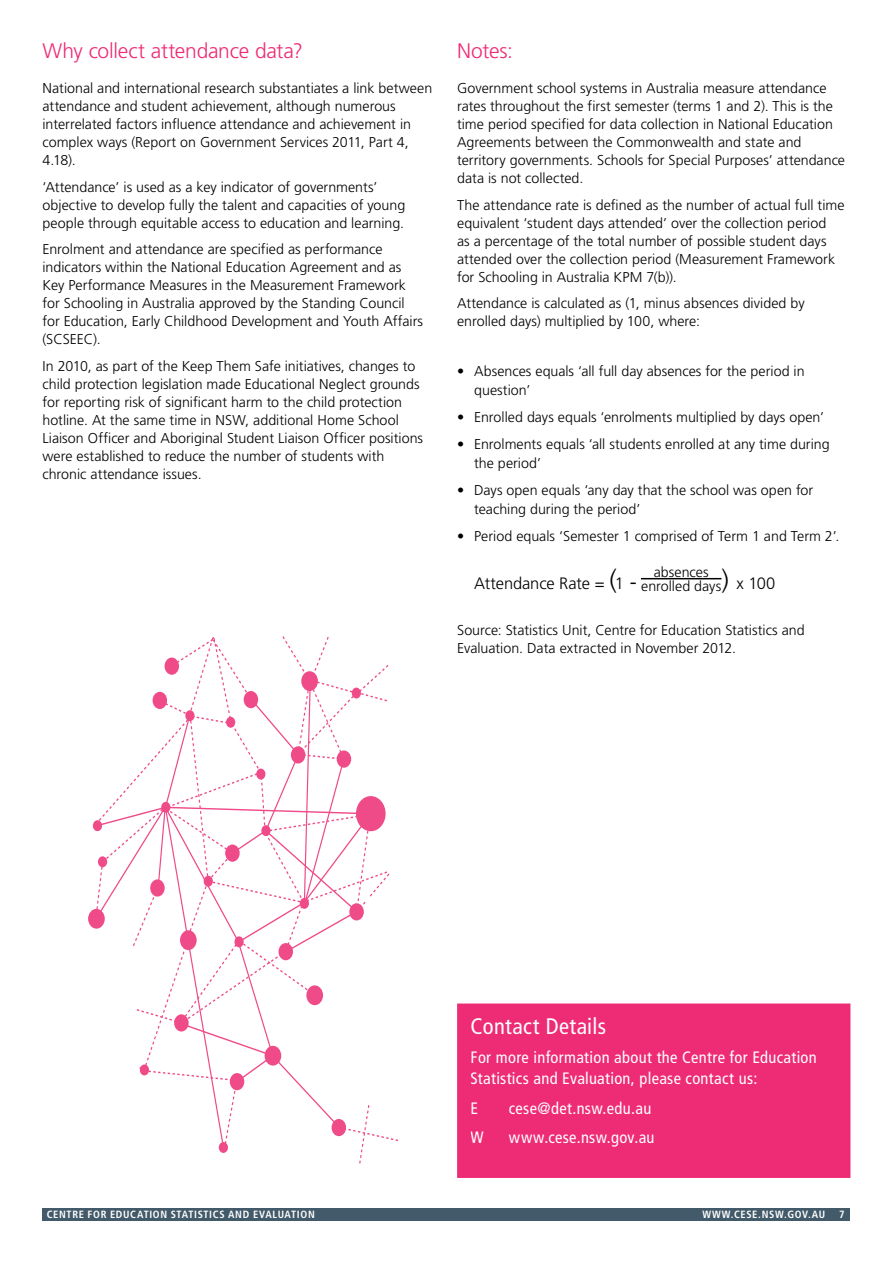
<style>
.page{position:relative;width:893px;height:1263px;background:#fff}
.page>*{position:absolute;margin:0;border:0;box-sizing:border-box;transform-origin:0 0}
.Further_Information{font:condensed 22.5px "Frutiger LT Pro";letter-spacing:.015em;color:#fff}
._4_2_Body_copy_head{font:300 21px "Frutiger LT Pro";letter-spacing:-.01em;color:#ee2b75}
.Further_Info__Text{font:condensed 16.5px/21px "Frutiger LT Pro";letter-spacing:.02em;color:#fff}
._4_0_Body_copy{font:300 16.5px "Frutiger LT Pro";letter-spacing:-.01em;color:#000}
._4_0_Body_copy-2{font:300 14.25px/18px "Frutiger LT Pro";color:#000}
._4_1_Body_copy_bulle{font:300 14.25px/18.8px "Frutiger LT Pro";color:#000}
.t1{font:700 condensed 10.5px "Frutiger LT Pro";letter-spacing:.06em;color:#fff}
.s1{font-size:27px}
.s2{font-size:21px}
</style>
<div class="page">
<svg style="left:95px;top:636px;width:303px;height:527px"></svg>
<div style="left:180px;top:930px;width:17px;height:20px;background:#f04b89;border-radius:50%"></div>
<div style="left:265px;top:1046px;width:16px;height:19px;background:#f04b89;border-radius:50%"></div>
<div style="left:306px;top:985px;width:17px;height:20px;background:#f04b89;border-radius:50%"></div>
<div style="left:98px;top:856px;width:9px;height:11px;background:#f04b89;border-radius:50%"></div>
<div style="left:161px;top:802px;width:9px;height:11px;background:#f04b89;border-radius:50%"></div>
<div style="left:185px;top:710px;width:10px;height:11px;background:#f04b89;border-radius:50%"></div>
<div style="left:226px;top:717px;width:9px;height:11px;background:#f04b89;border-radius:50%"></div>
<div style="left:256px;top:768px;width:9px;height:11px;background:#f04b89;border-radius:50%"></div>
<div style="left:261px;top:825px;width:10px;height:11px;background:#f04b89;border-radius:50%"></div>
<div style="left:300px;top:898px;width:9px;height:11px;background:#f04b89;border-radius:50%"></div>
<div style="left:234px;top:936px;width:10px;height:11px;background:#f04b89;border-radius:50%"></div>
<div style="left:140px;top:1064px;width:9px;height:11px;background:#f04b89;border-radius:50%"></div>
<div style="left:352px;top:688px;width:9px;height:10px;background:#f04b89;border-radius:50%"></div>
<div style="left:366px;top:808px;width:10px;height:11px;background:#f04b89;border-radius:50%"></div>
<div style="left:93px;top:820px;width:9px;height:11px;background:#f04b89;border-radius:50%"></div>
<div style="left:204px;top:876px;width:9px;height:11px;background:#f04b89;border-radius:50%"></div>
<div style="left:219px;top:1142px;width:9px;height:11px;background:#f04b89;border-radius:50%"></div>
<div style="left:301px;top:671px;width:17px;height:20px;background:#f04b89;border-radius:50%"></div>
<div style="left:88px;top:909px;width:17px;height:20px;background:#f04b89;border-radius:50%"></div>
<div style="left:43px;top:1208px;width:807px;height:12px;background:#425a69"></div>
<div style="left:464px;top:1010px;width:380px;height:161px;background:#ee2b75"></div>
<div style="left:457px;top:1003px;width:393px;height:175px;border:14px solid #ee2b75"></div>
<hr style="left:641px;top:578px;width:80px;height:1px;background:#000">
<p class="_4_2_Body_copy_head" style="left:43px;top:39px;width:262px">Why collect attendance data?</p>
<p class="_4_0_Body_copy-2" style="left:43px;top:79px;width:391px">National and international research substantiates a link between attendance and student achievement, although numerous interrelated factors influence attendance and achievement in complex ways (Report on Government Services 2011, Part 4, 4.18).</p>
<p class="_4_0_Body_copy-2" style="left:43px;top:178px;width:364px">‘Attendance’ is used as a key indicator of governments’ objective to develop fully the talent and capacities of young people through equitable access to education and learning.</p>
<p class="_4_0_Body_copy-2" style="left:43px;top:240px;width:382px">Enrolment and attendance are specified as performance indicators within the National Education Agreement and as Key Performance Measures in the Measurement Framework for Schooling in Australia approved by the Standing Council for Education, Early Childhood Development and Youth Affairs (SCSEEC).</p>
<p class="_4_0_Body_copy-2" style="left:43px;top:357px;width:382px">In 2010, as part of the Keep Them Safe initiatives, changes to child protection legislation made Educational Neglect grounds for reporting risk of significant harm to the child protection hotline. At the same time in NSW, additional Home School Liaison Officer and Aboriginal Student Liaison Officer positions were established to reduce the number of students with chronic attendance issues.</p>
<p class="_4_2_Body_copy_head" style="left:457px;top:39px;width:57px">Notes:</p>
<p class="_4_0_Body_copy-2" style="left:457px;top:79px;width:389px">Government school systems in Australia measure attendance rates throughout the first semester (terms 1 and 2). This is the time period specified for data collection in National Education Agreements between the Commonwealth and state and territory governments. Schools for Special Purposes’ attendance data is not collected.</p>
<p class="_4_0_Body_copy-2" style="left:457px;top:196px;width:389px">The attendance rate is defined as the number of actual full time equivalent ‘student days attended’ over the collection period<br>as a percentage of the total number of possible student days attended over the collection period (Measurement Framework for Schooling in Australia KPM 7(b)).</p>
<p class="_4_0_Body_copy-2" style="left:457px;top:294px;width:349px">Attendance is calculated as (1, minus absences divided by enrolled days) multiplied by 100, where:</p>
<p class="_4_1_Body_copy_bulle" style="left:474px;top:362px;width:332px;text-indent:-17px">• Absences equals ‘all full day absences for the period in question’</p>
<p class="_4_1_Body_copy_bulle" style="left:457px;top:408px;width:369px">• Enrolled days equals ‘enrolments multiplied by days open’</p>
<p class="_4_1_Body_copy_bulle" style="left:474px;top:435px;width:357px;text-indent:-17px">• Enrolments equals ‘all students enrolled at any time during the period’</p>
<p class="_4_1_Body_copy_bulle" style="left:474px;top:481px;width:341px;text-indent:-17px">• Days open equals ‘any day that the school was open for teaching during the period’</p>
<p class="_4_1_Body_copy_bulle" style="left:457px;top:527px;width:384px">• Period equals ‘Semester 1 comprised of Term 1 and Term 2’.</p>
<p class="_4_0_Body_copy" style="left:474px;top:573px;width:164px">Attendance Rate = <span class="s1">(</span>1 <span class="s2">-</span></p>
<p class="_4_0_Body_copy-2" style="left:654px;top:563px;width:56px">absences</p>
<p class="_4_0_Body_copy-2" style="left:641px;top:577px;width:82px">enrolled days</p>
<p class="_4_0_Body_copy" style="left:721px;top:573px;width:55px"><span class="s1">)</span> x 100</p>
<p class="_4_0_Body_copy-2" style="left:457px;top:621px;width:349px">Source: Statistics Unit, Centre for Education Statistics and<br>Evaluation. Data extracted in November 2012.</p>
<p class="Further_Information" style="left:471px;top:1013px;width:137px">Contact Details</p>
<p class="Further_Info__Text" style="left:471px;top:1047px;width:348px">For more information about the Centre for Education<br>Statistics and Evaluation, please contact us:</p>
<p class="Further_Info__Text" style="left:471px;top:1098px;width:9px">E</p>
<p class="Further_Info__Text" style="left:509px;top:1098px;width:144px">cese@det.nsw.edu.au</p>
<p class="Further_Info__Text" style="left:471px;top:1127px;width:15px">W</p>
<p class="Further_Info__Text" style="left:509px;top:1127px;width:147px">www.cese.nsw.gov.au</p>
<p class="t1" style="left:47px;top:1208px;width:270px">CENTRE FOR EDUCATION STATISTICS AND EVALUATION</p>
<p class="t1" style="left:702px;top:1208px;width:124px">WWW.CESE.NSW.GOV.AU</p>
<p class="t1" style="left:839px;top:1208px;width:7px">7</p>
</div>
